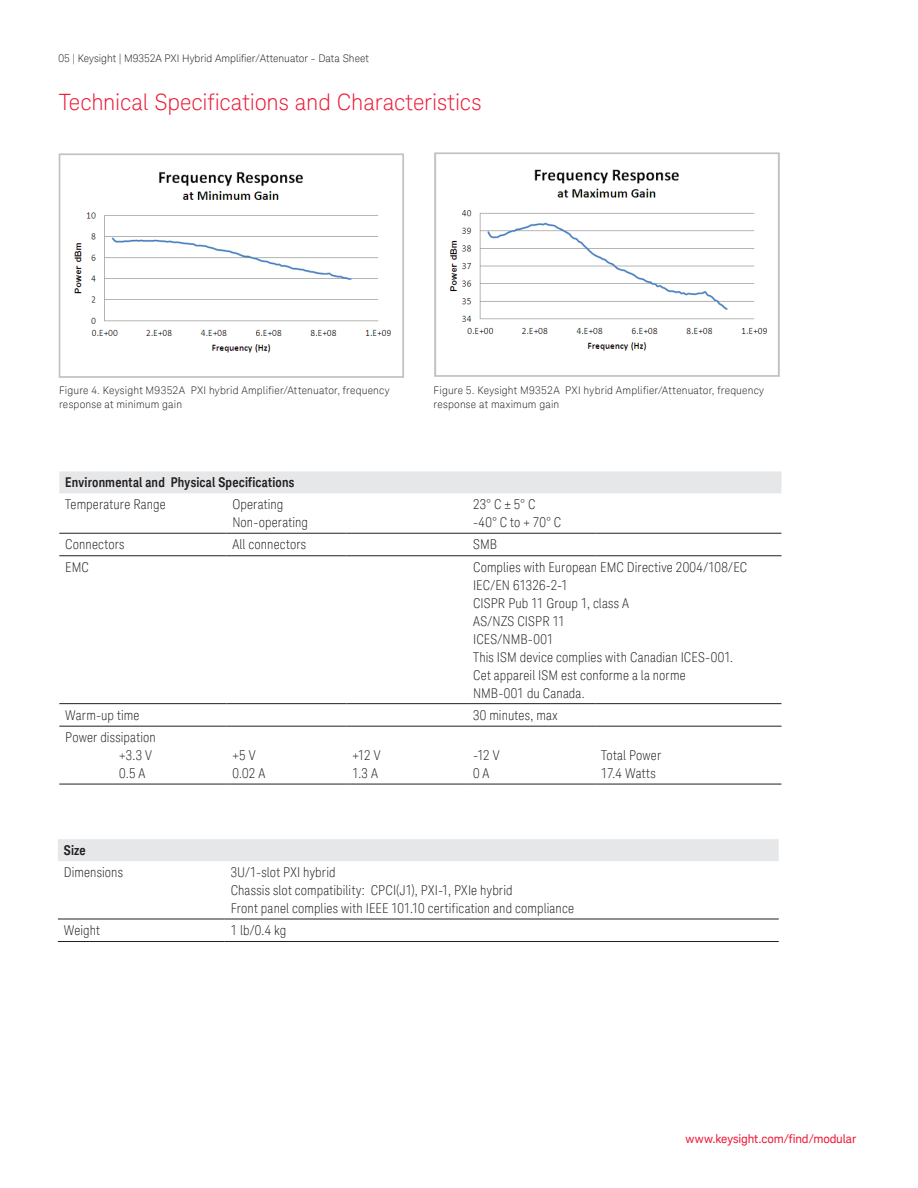
<style>
.page{position:relative;width:918px;height:1188px;background:#fff}
.page>*{position:absolute;margin:0;border:0;box-sizing:border-box;transform-origin:0 0}
.t1{font:300 22.5px "Keysight Sans";letter-spacing:-.005em;color:#ed1a36}
.t2{font:300 condensed 13.5px/18px "Keysight Sans";letter-spacing:.01em;color:#231f20}
.t3{font:700 13.5px "Keysight Sans Condensed";letter-spacing:.01em;color:#231f20}
.t4{font:12px "Keysight Sans";letter-spacing:-.01em;color:#ed1a36}
.t5{font:300 10.5px/13.5px "Keysight Sans";letter-spacing:.015em;color:#231f20}
</style>
<div class="page">
<div style="left:58px;top:839px;width:721px;height:22px;background:#e6e7e9"></div>
<hr style="left:58px;top:919px;width:167px;height:1px;background:#231f20">
<hr style="left:225px;top:919px;width:554px;height:1px;background:#231f20">
<hr style="left:58px;top:941px;width:167px;height:1px;background:#231f20">
<hr style="left:225px;top:941px;width:554px;height:1px;background:#231f20">
<div style="left:59px;top:471px;width:722px;height:22px;background:#e6e7e9"></div>
<hr style="left:59px;top:533px;width:167px;height:1px;background:#231f20">
<hr style="left:226px;top:533px;width:121px;height:1px;background:#231f20">
<hr style="left:347px;top:533px;width:120px;height:1px;background:#231f20">
<hr style="left:467px;top:533px;width:128px;height:1px;background:#231f20">
<hr style="left:595px;top:533px;width:186px;height:1px;background:#231f20">
<hr style="left:59px;top:555px;width:167px;height:1px;background:#231f20">
<hr style="left:226px;top:555px;width:121px;height:1px;background:#231f20">
<hr style="left:347px;top:555px;width:120px;height:1px;background:#231f20">
<hr style="left:467px;top:555px;width:128px;height:1px;background:#231f20">
<hr style="left:595px;top:555px;width:186px;height:1px;background:#231f20">
<hr style="left:59px;top:703px;width:167px;height:1px;background:#231f20">
<hr style="left:226px;top:703px;width:121px;height:1px;background:#231f20">
<hr style="left:347px;top:703px;width:120px;height:1px;background:#231f20">
<hr style="left:467px;top:703px;width:128px;height:1px;background:#231f20">
<hr style="left:595px;top:703px;width:186px;height:1px;background:#231f20">
<hr style="left:59px;top:726px;width:167px;height:1px;background:#231f20">
<hr style="left:226px;top:726px;width:121px;height:1px;background:#231f20">
<hr style="left:347px;top:726px;width:120px;height:1px;background:#231f20">
<hr style="left:467px;top:726px;width:128px;height:1px;background:#231f20">
<hr style="left:595px;top:726px;width:186px;height:1px;background:#231f20">
<hr style="left:59px;top:784px;width:167px;height:1px;background:#231f20">
<hr style="left:226px;top:784px;width:121px;height:1px;background:#231f20">
<hr style="left:347px;top:784px;width:120px;height:1px;background:#231f20">
<hr style="left:467px;top:784px;width:128px;height:1px;background:#231f20">
<hr style="left:595px;top:784px;width:186px;height:1px;background:#231f20">
<img style="left:58px;top:153px;width:346px;height:225px">
<img style="left:434px;top:152px;width:346px;height:225px">
<p class="t5" style="left:59px;top:51px;width:312px">05 | Keysight | M9352A PXI Hybrid Amplifier/Attenuator - Data Sheet</p>
<h1 class="t1" style="left:59px;top:89px;width:424px">Technical Specifications and Characteristics</h1>
<p class="t5" style="left:59px;top:384px;width:332px">Figure 4. Keysight M9352A PXI hybrid Amplifier/Attenuator, frequency response at minimum gain</p>
<p class="t5" style="left:434px;top:384px;width:332px">Figure 5. Keysight M9352A PXI hybrid Amplifier/Attenuator, frequency response at maximum gain</p>
<p class="t3" style="left:65px;top:474px;width:231px">Environmental and Physical Specifications</p>
<p class="t2" style="left:65px;top:495px;width:102px">Temperature Range</p>
<p class="t2" style="left:232px;top:495px;width:77px">Operating<br>Non-operating</p>
<p class="t2" style="left:473px;top:495px;width:90px">23° C ± 5° C -40° C to + 70° C</p>
<p class="t2" style="left:65px;top:535px;width:61px">Connectors</p>
<p class="t2" style="left:232px;top:535px;width:75px">All connectors</p>
<p class="t2" style="left:473px;top:535px;width:25px">SMB</p>
<p class="t2" style="left:65px;top:558px;width:25px">EMC</p>
<p class="t2" style="left:473px;top:558px;width:276px">Complies with European EMC Directive 2004/108/EC<br>IEC/EN 61326-2-1<br>CISPR Pub 11 Group 1, class A<br>AS/NZS CISPR 11<br>ICES/NMB-001<br>This ISM device complies with Canadian ICES-001.<br>Cet appareil ISM est conforme a la norme<br>NMB-001 du Canada.</p>
<p class="t2" style="left:65px;top:706px;width:76px">Warm-up time</p>
<p class="t2" style="left:473px;top:706px;width:86px">30 minutes, max</p>
<p class="t2" style="left:119px;top:728px;width:38px;text-indent:-54px">Power dissipation +3.3 V<br>0.5 A</p>
<p class="t2" style="left:232px;top:746px;width:34px">+5 V<br>0.02 A</p>
<p class="t2" style="left:353px;top:746px;width:30px">+12 V<br>1.3 A</p>
<p class="t2" style="left:473px;top:746px;width:28px">-12 V<br>0 A</p>
<p class="t2" style="left:601px;top:746px;width:61px">Total Power<br>17.4 Watts</p>
<p class="t3" style="left:64px;top:842px;width:23px">Size</p>
<p class="t2" style="left:64px;top:863px;width:61px">Dimensions</p>
<p class="t2" style="left:231px;top:863px;width:345px">3U/1-slot PXI hybrid<br>Chassis slot compatibility: CPCI(J1), PXI-1, PXIe hybrid<br>Front panel complies with IEEE 101.10 certification and compliance</p>
<p class="t2" style="left:64px;top:921px;width:38px">Weight</p>
<p class="t2" style="left:231px;top:921px;width:57px">1 lb/0.4 kg</p>
<p class="t4" style="left:686px;top:1131px;width:172px">www.keysight.com/find/modular</p>
</div>
